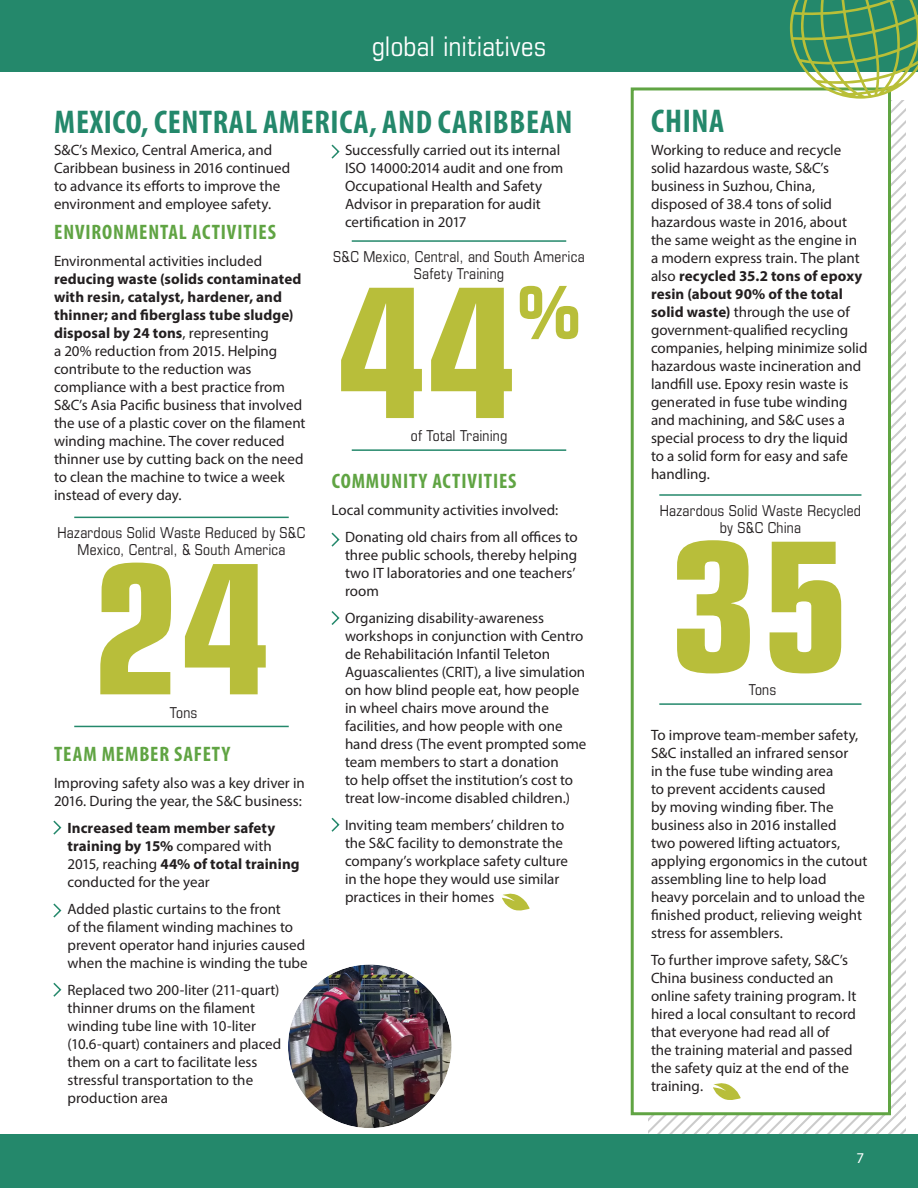
<style>
.page{position:relative;width:918px;height:1188px;background:#fff}
.page>*{position:absolute;margin:0;border:0;box-sizing:border-box;transform-origin:0 0}
.t1{font:700 condensed 180px "Eurostile LT Std";color:#b8be3a}
.t2{font:700 condensed 72px "Eurostile LT Std";color:#b8be3a}
.t3{font:700 condensed 33px "Myriad Pro";letter-spacing:.02em;color:#24886b}
.t4{font:condensed 27px "Eurostile LT Std";letter-spacing:.01em;color:#fff}
.t5{font:700 condensed 21px "Myriad Pro";letter-spacing:.04em;color:#60a443}
.t6{font:15px/18px "Myriad Pro";color:#231f20}
.t7{font:condensed 15px/16.5px "Eurostile LT Std";letter-spacing:.015em;color:#231f20;text-align:center}
.t8{font:700 15px/18px "Myriad Pro";letter-spacing:.005em;color:#231f20}
.t9{font:15px "Myriad Pro";color:#fff}
.s1{font-weight:700}
.s2{font-weight:400}
</style>
<div class="page">
<div style="left:0;top:0;width:648px;height:72px;background:#24886b"></div>
<svg style="left:891px;top:850px;width:14px;height:133px"></svg>
<div style="left:0;top:1134px;width:918px;height:54px;background:#24886b"></div>
<div style="left:631px;top:87px;width:260px;height:1028px;background:#fff;border:3px solid #60a443"></div>
<hr style="left:659px;top:494px;width:202px;height:2px;background:#24886b">
<hr style="left:659px;top:703px;width:202px;height:2px;background:#24886b">
<svg style="left:648px;top:0;width:270px;height:269px"></svg>
<hr style="left:74px;top:517px;width:215px;height:1px;background:#24886b">
<hr style="left:74px;top:726px;width:215px;height:1px;background:#24886b">
<hr style="left:352px;top:240px;width:214px;height:2px;background:#24886b">
<hr style="left:352px;top:449px;width:214px;height:2px;background:#24886b">
<img style="left:288px;top:964px;width:164px;height:164px;border-radius:82px">
<svg style="left:648px;top:983px;width:257px;height:159px"></svg>
<svg style="left:502px;top:893px;width:28px;height:18px"></svg>
<svg style="left:53px;top:820px;width:9px;height:15px"></svg>
<svg style="left:331px;top:532px;width:9px;height:15px"></svg>
<svg style="left:53px;top:903px;width:9px;height:15px"></svg>
<svg style="left:331px;top:611px;width:9px;height:14px"></svg>
<svg style="left:53px;top:982px;width:9px;height:15px"></svg>
<svg style="left:331px;top:817px;width:9px;height:15px"></svg>
<svg style="left:331px;top:144px;width:9px;height:15px"></svg>
<h3 class="t4" style="left:372px;top:30px;width:176px">global initiatives</h3>
<h3 class="t3" style="left:54px;top:101px;width:520px">MEXICO, CENTRAL AMERICA, AND CARIBBEAN</h3>
<p class="t6" style="left:54px;top:141px;width:238px">S&amp;C’s Mexico, Central America, and Caribbean business in 2016 continued to advance its efforts to improve the environment and employee safety.</p>
<h3 class="t5" style="left:54px;top:219px;width:223px">ENVIRONMENTAL ACTIVITIES</h3>
<p class="t6" style="left:54px;top:252px;width:210px">Environmental activities included</p>
<p class="t6" style="left:54px;top:270px;width:253px"><span class="s1">reducing waste (solids contaminated with resin, catalyst, hardener, and thinner; and fiberglass tube sludge) disposal by 24 tons</span>, representing<br>a 20% reduction from 2015. Helping contribute to the reduction was compliance with a best practice from S&amp;C’s Asia Pacific business that involved the use of a plastic cover on the filament winding machine. The cover reduced thinner use by cutting back on the need to clean the machine to twice a week instead of every day.</p>
<p class="t6" style="left:345px;top:141px;width:220px">Successfully carried out its internal<br>ISO 14000:2014 audit and one from<br>Occupational Health and Safety<br>Advisor in preparation for audit certification in 2017</p>
<p class="t7" style="left:333px;top:248px;width:253px">S&amp;C Mexico, Central, and South America<br>Safety Training</p>
<h1 class="t1" style="left:338px;top:245px;width:182px">44</h1>
<h2 class="t2" style="left:518px;top:269px;width:64px">%</h2>
<p class="t7" style="left:411px;top:427px;width:98px">of Total Training</p>
<h3 class="t5" style="left:332px;top:468px;width:186px">COMMUNITY ACTIVITIES</h3>
<p class="t6" style="left:345px;top:496px;width:234px;line-height:27px;text-indent:-14px">Local community activities involved:<br>Donating old chairs from all offices to</p>
<p class="t6" style="left:345px;top:546px;width:234px;text-align:justify">three public schools, thereby helping two IT laboratories and one teachers’ room</p>
<p class="t6" style="left:345px;top:609px;width:243px">Organizing disability-awareness workshops in conjunction with Centro de Rehabilitación Infantil Teleton Aguascalientes (CRIT), a live simulation on how blind people eat, how people in wheel chairs move around the facilities, and how people with one hand dress (The event prompted some team members to start a donation<br>to help offset the institution’s cost to treat low-income disabled children.)</p>
<p class="t6" style="left:345px;top:816px;width:225px">Inviting team members’ children to the S&amp;C facility to demonstrate the company’s workplace safety culture in the hope they would use similar practices in their homes</p>
<p class="t7" style="left:58px;top:524px;width:249px">Hazardous Solid Waste Reduced by S&amp;C<br>Mexico, Central, &amp; South America</p>
<h1 class="t1" style="left:92px;top:521px;width:181px">24</h1>
<p class="t7" style="left:170px;top:704px;width:29px">Tons</p>
<h3 class="t5" style="left:54px;top:741px;width:178px">TEAM MEMBER SAFETY</h3>
<p class="t6" style="left:54px;top:774px;width:252px">Improving safety also was a key driver in<br>2016. During the year, the S&amp;C business:</p>
<p class="t8" style="left:68px;top:819px;width:234px">Increased team member safety training by 15% <span class="s2">compared with<br>2015, reaching</span> 44% of total training <span class="s2">conducted for the year</span></p>
<p class="t6" style="left:68px;top:900px;width:242px">Added plastic curtains to the front<br>of the filament winding machines to prevent operator hand injuries caused when the machine is winding the tube</p>
<p class="t6" style="left:68px;top:981px;width:215px">Replaced two 200-liter (211-quart) thinner drums on the filament winding tube line with 10-liter (10.6-quart) containers and placed them on a cart to facilitate less stressful transportation to the production area</p>
<h3 class="t3" style="left:651px;top:100px;width:74px">CHINA</h3>
<p class="t6" style="left:651px;top:140px;width:218px">Working to reduce and recycle solid hazardous waste, S&amp;C’s business in Suzhou, China, disposed of 38.4 tons of solid hazardous waste in 2016, about the same weight as the engine in a modern express train. The plant also <span class="s1">recycled 35.2 tons of epoxy resin (about 90% of the total solid waste)</span> through the use of government-qualified recycling companies, helping minimize solid hazardous waste incineration and landfill use. Epoxy resin waste is generated in fuse tube winding and machining, and S&amp;C uses a special process to dry the liquid<br>to a solid form for easy and safe handling.</p>
<p class="t7" style="left:660px;top:502px;width:203px">Hazardous Solid Waste Recycled by S&amp;C China</p>
<h1 class="t1" style="left:670px;top:498px;width:182px">35</h1>
<p class="t7" style="left:749px;top:681px;width:29px">Tons</p>
<p class="t6" style="left:651px;top:725px;width:218px">To improve team-member safety,<br>S&amp;C installed an infrared sensor<br>in the fuse tube winding area<br>to prevent accidents caused<br>by moving winding fiber. The business also in 2016 installed<br>two powered lifting actuators, applying ergonomics in the cutout assembling line to help load heavy porcelain and to unload the finished product, relieving weight stress for assemblers.</p>
<p class="t6" style="left:651px;top:950px;width:207px">To further improve safety, S&amp;C’s<br>China business conducted an online safety training program. It hired a local consultant to record that everyone had read all of<br>the training material and passed the safety quiz at the end of the training.</p>
<p class="t9" style="left:857px;top:1149px;width:9px">7</p>
</div>
